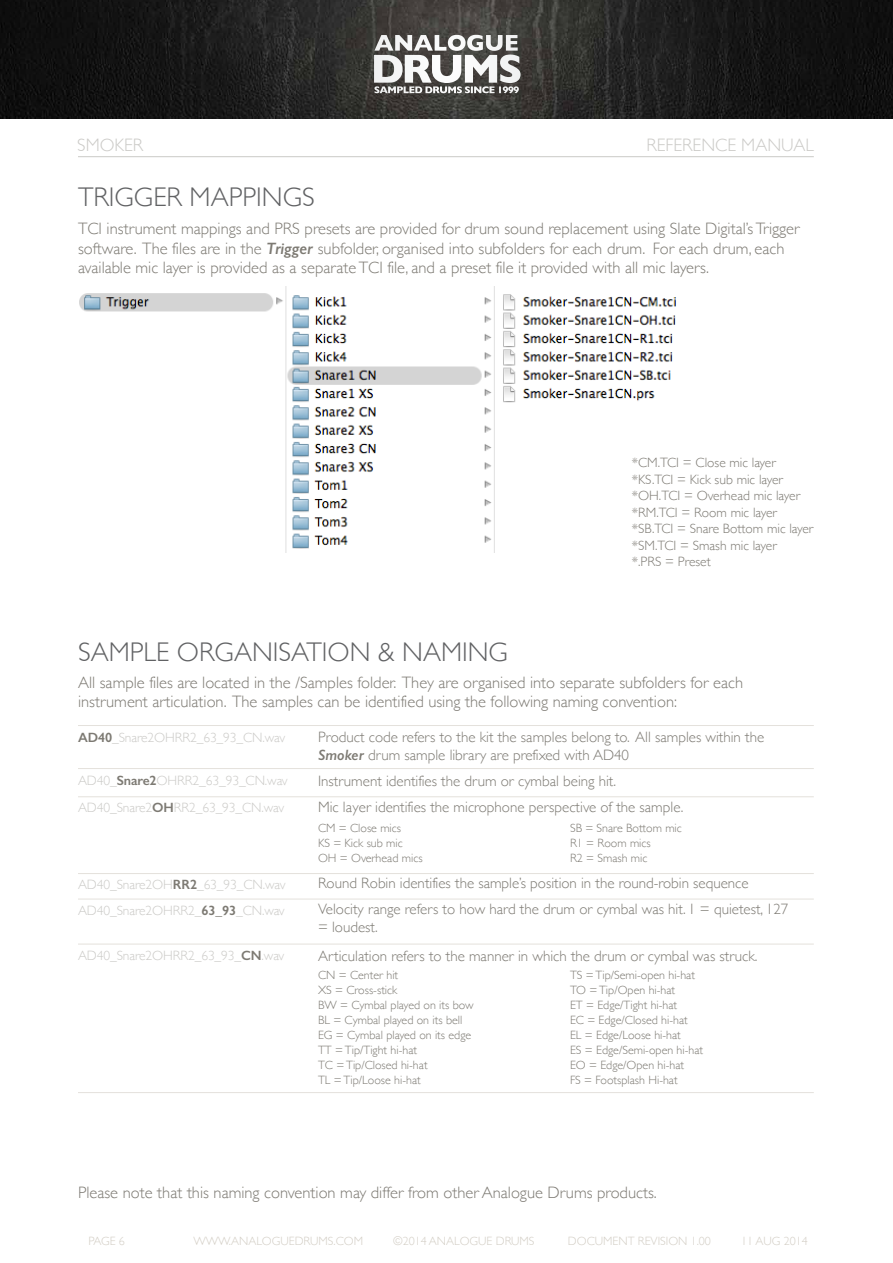
<style>
.page{position:relative;width:893px;height:1263px;background:#fff}
.page>*{position:absolute;margin:0;border:0;box-sizing:border-box;transform-origin:0 0}
.t1{font:300 27px "Gill Sans";color:#616264}
.t2{font:300 18px "Gill Sans";color:#cbcac7}
.t3{font:300 16.5px/19.5px "Gill Sans";color:#7d7a73}
.t4{font:300 15px/18px "Gill Sans";color:#7d7a73}
.t5{font:300 13.5px "Gill Sans";letter-spacing:-.01em;color:#cbcac7}
.t6{font:300 13.5px/16.5px "Gill Sans";color:#7d7a73}
.t7{font:300 12px/15px "Gill Sans";color:#7d7a73}
.t8{font:300 12px "Gill Sans";color:#d2cdc4}
.s1{font-weight:600;font-style:italic}
.s2{font-weight:600;color:#7d7a73}
</style>
<div class="page">
<hr style="left:78px;top:156px;width:736px;height:1px;background:#cbcac7">
<hr style="left:78px;top:796px;width:736px;height:1px;background:#e4e1dc">
<hr style="left:78px;top:768px;width:736px;height:1px;background:#e4e1dc">
<hr style="left:78px;top:899px;width:736px;height:1px;background:#e4e1dc">
<hr style="left:78px;top:944px;width:736px;height:1px;background:#e4e1dc">
<hr style="left:78px;top:1092px;width:736px;height:1px;background:#e4e1dc">
<hr style="left:78px;top:725px;width:736px;height:1px;background:#e4e1dc">
<hr style="left:78px;top:873px;width:736px;height:1px;background:#e4e1dc">
<img style="left:79px;top:287px;width:598px;height:266px">
<img style="left:0;top:0;width:893px;height:119px">
<svg style="left:374px;top:35px;width:147px;height:48px"></svg>
<p class="t2" style="left:77px;top:131px;width:68px">SMOKER</p>
<p class="t2" style="left:646px;top:131px;width:169px">REFERENCE MANUAL</p>
<h1 class="t1" style="left:78px;top:176px;width:238px">TRIGGER MAPPINGS</h1>
<p class="t3" style="left:78px;top:219px;width:723px">TCI instrument mappings and PRS presets are provided for drum sound replacement using Slate Digital’s Trigger software. The files are in the <span class="s1">Trigger</span> subfolder, organised into subfolders for each drum. For each drum, each available mic layer is provided as a separate TCI file, and a preset file it provided with all mic layers.</p>
<h1 class="t1" style="left:78px;top:631px;width:431px">SAMPLE ORGANISATION &amp; NAMING</h1>
<p class="t6" style="left:632px;top:454px;width:183px">*CM.TCI = Close mic layer *KS.TCI = Kick sub mic layer *OH.TCI = Overhead mic layer *RM.TCI = Room mic layer *SB.TCI = Snare Bottom mic layer *SM.TCI = Smash mic layer<br>*.PRS = Preset</p>
<p class="t3" style="left:78px;top:672px;width:667px">All sample files are located in the /Samples folder. They are organised into separate subfolders for each instrument articulation. The samples can be identified using the following naming convention:</p>
<p class="t5" style="left:78px;top:727px;width:209px"><span class="s2">AD40</span>_Snare2OHRR2_63_93_CN.wav</p>
<p class="t4" style="left:318px;top:727px;width:448px">Product code refers to the kit the samples belong to. All samples within the<br><span class="s1">Smoker</span> drum sample library are prefixed with AD40</p>
<p class="t5" style="left:78px;top:770px;width:211px">AD40_<span class="s2">Snare2</span>OHRR2_63_93_CN.wav</p>
<p class="t4" style="left:318px;top:771px;width:300px">Instrument identifies the drum or cymbal being hit.</p>
<p class="t5" style="left:78px;top:797px;width:208px">AD40_Snare2<span class="s2">OH</span>RR2_63_93_CN.wav</p>
<p class="t4" style="left:318px;top:797px;width:367px">Mic layer identifies the microphone perspective of the sample.</p>
<p class="t5" style="left:78px;top:874px;width:209px">AD40_Snare2OH<span class="s2">RR2</span>_63_93_CN.wav</p>
<p class="t7" style="left:318px;top:819px;width:106px">CM = Close mics<br>KS = Kick sub mic<br>OH = Overhead mics</p>
<p class="t7" style="left:570px;top:819px;width:113px">SB = Snare Bottom mic<br>R1 = Room mics<br>R2 = Smash mic</p>
<p class="t4" style="left:318px;top:873px;width:432px">Round Robin identifies the sample’s position in the round-robin sequence</p>
<p class="t5" style="left:78px;top:900px;width:208px">AD40_Snare2OHRR2_<span class="s2">63_93</span>_CN.wav</p>
<p class="t4" style="left:318px;top:900px;width:472px">Velocity range refers to how hard the drum or cymbal was hit. 1 = quietest, 127 = loudest.</p>
<p class="t5" style="left:78px;top:945px;width:208px">AD40_Snare2OHRR2_63_93_<span class="s2">CN</span>.wav</p>
<p class="t4" style="left:318px;top:946px;width:441px">Articulation refers to the manner in which the drum or cymbal was struck.</p>
<p class="t7" style="left:318px;top:967px;width:157px">CN = Center hit<br>XS = Cross-stick<br>BW = Cymbal played on its bow<br>BL = Cymbal played on its bell<br>EG = Cymbal played on its edge<br>TT =Tip/Tight hi-hat<br>TC =Tip/Closed hi-hat<br>TL =Tip/Loose hi-hat</p>
<p class="t7" style="left:570px;top:967px;width:135px">TS =Tip/Semi-open hi-hat<br>TO =Tip/Open hi-hat<br>ET = Edge/Tight hi-hat<br>EC = Edge/Closed hi-hat<br>EL = Edge/Loose hi-hat<br>ES = Edge/Semi-open hi-hat<br>EO = Edge/Open hi-hat<br>FS = Footsplash Hi-hat</p>
<p class="t3" style="left:78px;top:1182px;width:580px">Please note that this naming convention may differ from other Analogue Drums products.</p>
<p class="t8" style="left:89px;top:1231px;width:38px">PAGE 6</p>
<p class="t8" style="left:193px;top:1231px;width:171px">WWW.ANALOGUEDRUMS.COM</p>
<p class="t8" style="left:393px;top:1231px;width:143px">©2014 ANALOGUE DRUMS</p>
<p class="t8" style="left:568px;top:1231px;width:145px">DOCUMENT REVISION 1.00</p>
<p class="t8" style="left:741px;top:1231px;width:68px">11 AUG 2014</p>
</div>
